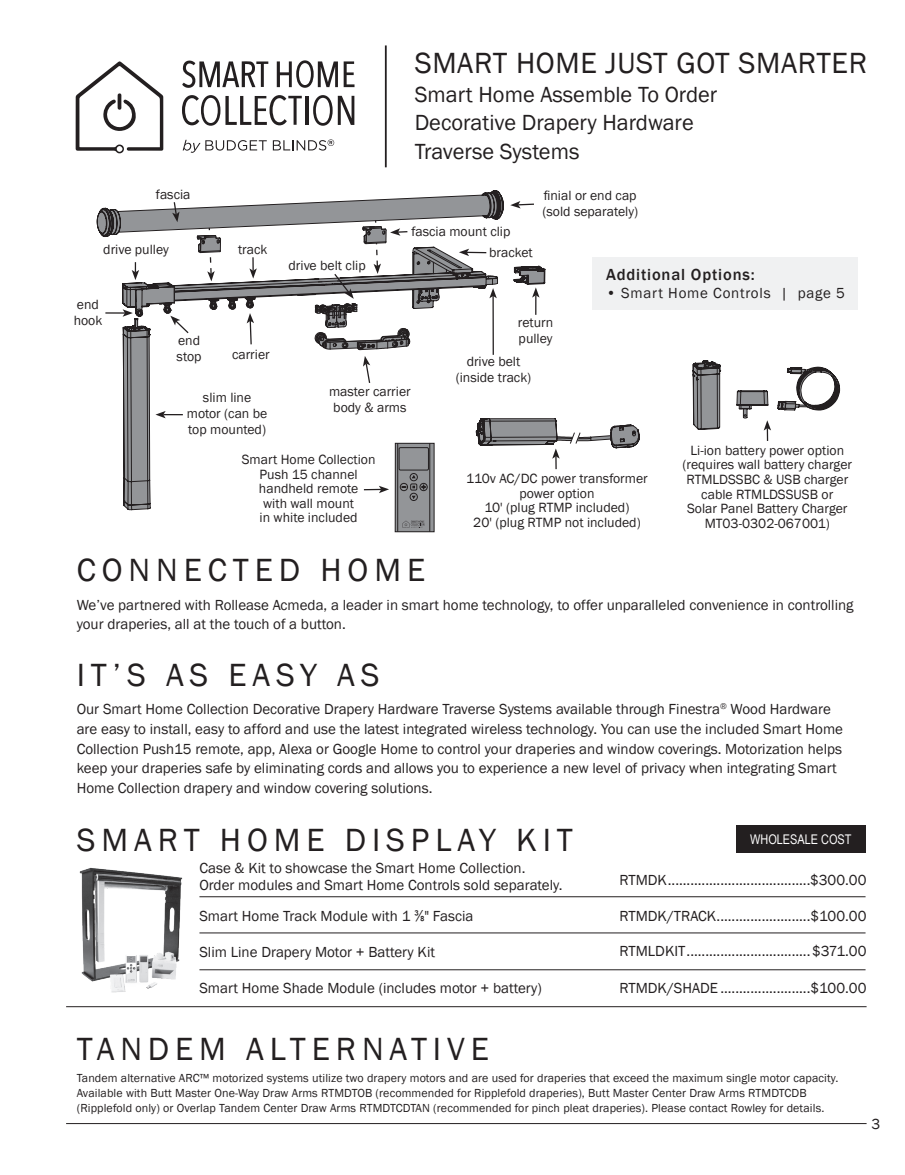
<style>
.page{position:relative;width:905px;height:1175px;background:#fff}
.page>*{position:absolute;margin:0;border:0;box-sizing:border-box;transform-origin:0 0}
.t1{font:33px "Franklin Gothic";letter-spacing:.18em;color:#231f20}
.t2{font:30px "Franklin Gothic";letter-spacing:.02em;color:#231f20}
.t3{font:22.5px/28.5px "Franklin Gothic";color:#231f20}
.t4{font:500 16.5px "Franklin Gothic";letter-spacing:.05em;color:#231f20}
.t5{font:15px/19.5px "Franklin Gothic";color:#231f20}
.t6{font:15px "Franklin Gothic";letter-spacing:.05em;color:#231f20}
.t7{font:13.8px/14.5px "Franklin Gothic";color:#231f20;text-align:center}
.t8{font:13.35px "Arial Narrow";color:#fff}
.t9{font:12px/15px "Franklin Gothic";letter-spacing:.01em;color:#231f20}
.s1{font-family:"Arial Narrow"}
</style>
<div class="page">
<hr style="left:199px;top:932px;width:666px;height:1px;background:#231f20">
<hr style="left:199px;top:969px;width:666px;height:1px;background:#231f20">
<img style="left:79px;top:867px;width:104px;height:126px">
<hr style="left:66px;top:1006px;width:800px;height:1px;background:#231f20">
<hr style="left:199px;top:896px;width:666px;height:1px;background:#231f20">
<div style="left:592px;top:257px;width:265px;height:52px;background:#f0f1f2"></div>
<svg style="left:313px;top:95px;width:19px;height:31px"></svg>
<svg style="left:277px;top:60px;width:77px;height:28px"></svg>
<svg style="left:182px;top:60px;width:86px;height:28px"></svg>
<svg style="left:338px;top:96px;width:16px;height:29px"></svg>
<hr style="left:305px;top:96px;width:3px;height:29px;background:#231f20">
<svg style="left:182px;top:95px;width:120px;height:31px"></svg>
<svg style="left:183px;top:140px;width:84px;height:13px"></svg>
<svg style="left:273px;top:139px;width:61px;height:12px"></svg>
<svg style="left:76px;top:61px;width:87px;height:93px"></svg>
<hr style="left:385px;top:45px;width:1px;height:122px;background:#231f20">
<svg style="left:692px;top:360px;width:30px;height:70px;background:#818183"></svg>
<svg style="left:777px;top:366px;width:64px;height:45px"></svg>
<svg style="left:736px;top:390px;width:35px;height:51px"></svg>
<hr style="left:66px;top:1123px;width:800px;height:1px;background:#231f20">
<div style="left:735px;top:825px;width:130px;height:27px;background:#231f20"></div>
<div style="left:395px;top:443px;width:39px;height:89px;background:#939598"></div>
<div style="left:395px;top:443px;width:39px;height:89px;border:1px solid #231f20"></div>
<hr style="left:429px;top:443px;width:1px;height:89px;background:#231f20">
<hr style="left:397px;top:443px;width:1px;height:89px;background:#231f20">
<svg style="left:97px;top:190px;width:543px;height:319px"></svg>
<svg style="left:402px;top:520px;width:22px;height:8px"></svg>
<p class="t7" style="left:156px;top:187px;width:36px">fascia</p>
<p class="t7" style="left:103px;top:243px;width:67px">drive pulley</p>
<p class="t7" style="left:74px;top:297px;width:30px;line-height:15.9px;text-align:left">end hook</p>
<p class="t7" style="left:177px;top:332px;width:26px;line-height:15.9px;text-align:left">end stop</p>
<p class="t7" style="left:238px;top:243px;width:31px">track</p>
<p class="t7" style="left:232px;top:348px;width:39px">carrier</p>
<p class="t7" style="left:187px;top:390px;width:82px;line-height:15.9px">slim line motor (can be top mounted)</p>
<p class="t2" style="left:415px;top:45px;width:454px">SMART HOME JUST GOT SMARTER</p>
<p class="t3" style="left:415px;top:80px;width:304px">Smart Home Assemble To Order</p>
<p class="t3" style="left:415px;top:109px;width:280px">Decorative Drapery Hardware<br>Traverse Systems</p>
<p class="t7" style="left:288px;top:259px;width:79px">drive belt clip</p>
<p class="t7" style="left:411px;top:224px;width:100px">fascia mount clip</p>
<p class="t7" style="left:489px;top:246px;width:45px">bracket</p>
<p class="t7" style="left:544px;top:189px;width:94px">finial or end cap</p>
<p class="t7" style="left:542px;top:205px;width:97px">(sold separately)</p>
<p class="t4" style="left:606px;top:264px;width:150px">Additional Options:</p>
<p class="t6" style="left:606px;top:284px;width:240px">• Smart Home Controls | page 5</p>
<p class="t7" style="left:518px;top:315px;width:37px;line-height:15.9px;text-align:left">return pulley</p>
<p class="t7" style="left:466px;top:354px;width:55px">drive belt</p>
<p class="t7" style="left:455px;top:370px;width:77px">(inside track)</p>
<p class="t7" style="left:329px;top:383px;width:83px;line-height:15.9px">master carrier body &amp; arms</p>
<p class="t7" style="left:242px;top:452px;width:135px">Smart Home Collection<br>Push 15 channel handheld remote<br>with wall mount</p>
<p class="t7" style="left:259px;top:510px;width:99px">in white included</p>
<p class="t1" style="left:77px;top:549px;width:350px">CONNECTED HOME</p>
<p class="t7" style="left:466px;top:471px;width:183px">110v AC/DC power transformer power option<br>10' (plug RTMP included)</p>
<p class="t7" style="left:473px;top:515px;width:169px">20' (plug RTMP not included)</p>
<p class="t7" style="left:682px;top:443px;width:171px">Li-ion battery power option (requires wall battery charger<br>RTMLDSSBC &amp; USB charger cable RTMLDSSUSB or</p>
<p class="t7" style="left:687px;top:501px;width:162px">Solar Panel Battery Charger<br>MT03-0302-067001)</p>
<p class="t5" style="left:77px;top:595px;width:778px">We’ve partnered with Rollease Acmeda, a leader in smart home technology, to offer unparalleled convenience in controlling your draperies, all at the touch of a button.</p>
<p class="t1" style="left:77px;top:654px;width:304px">IT’S AS EASY AS</p>
<p class="t5" style="left:77px;top:700px;width:767px">Our Smart Home Collection Decorative Drapery Hardware Traverse Systems available through Finestra<sup>®</sup> Wood Hardware are easy to install, easy to afford and use the latest integrated wireless technology. You can use the included Smart Home Collection Push15 remote, app, Alexa or Google Home to control your draperies and window coverings. Motorization helps keep your draperies safe by eliminating cords and allows you to experience a new level of privacy when integrating Smart Home Collection drapery and window covering solutions.</p>
<p class="t1" style="left:77px;top:819px;width:498px">SMART HOME DISPLAY KIT</p>
<p class="t5" style="left:199px;top:860px;width:364px;line-height:16.5px">Case &amp; Kit to showcase the Smart Home Collection.<br>Order modules and Smart Home Controls sold separately.</p>
<p class="t5" style="left:199px;top:906px;width:275px">Smart Home Track Module with 1 <span class="s1">⅜</span>" Fascia</p>
<p class="t5" style="left:199px;top:942px;width:237px">Slim Line Drapery Motor + Battery Kit</p>
<p class="t5" style="left:199px;top:979px;width:344px">Smart Home Shade Module (includes motor + battery)</p>
<p class="t8" style="left:750px;top:829px;width:103px">WHOLESALE COST</p>
<p class="t5" style="left:619px;top:870px;width:248px">RTMDK......................................$300.00</p>
<p class="t5" style="left:619px;top:906px;width:249px">RTMDK/TRACK.........................$100.00</p>
<p class="t5" style="left:619px;top:942px;width:249px">RTMLDKIT.................................$371.00</p>
<p class="t5" style="left:619px;top:978px;width:249px">RTMDK/SHADE ........................$100.00</p>
<p class="t1" style="left:77px;top:1028px;width:414px">TANDEM ALTERNATIVE</p>
<p class="t9" style="left:77px;top:1070px;width:763px">Tandem alternative ARC™ motorized systems utilize two drapery motors and are used for draperies that exceed the maximum single motor capacity.<br>Available with Butt Master One-Way Draw Arms RTMDTOB (recommended for Ripplefold draperies), Butt Master Center Draw Arms RTMDTCDB (Ripplefold only) or Overlap Tandem Center Draw Arms RTMDTCDTAN (recommended for pinch pleat draperies). Please contact Rowley for details.</p>
<p class="t5" style="left:871px;top:1114px;width:10px">3</p>
</div>
